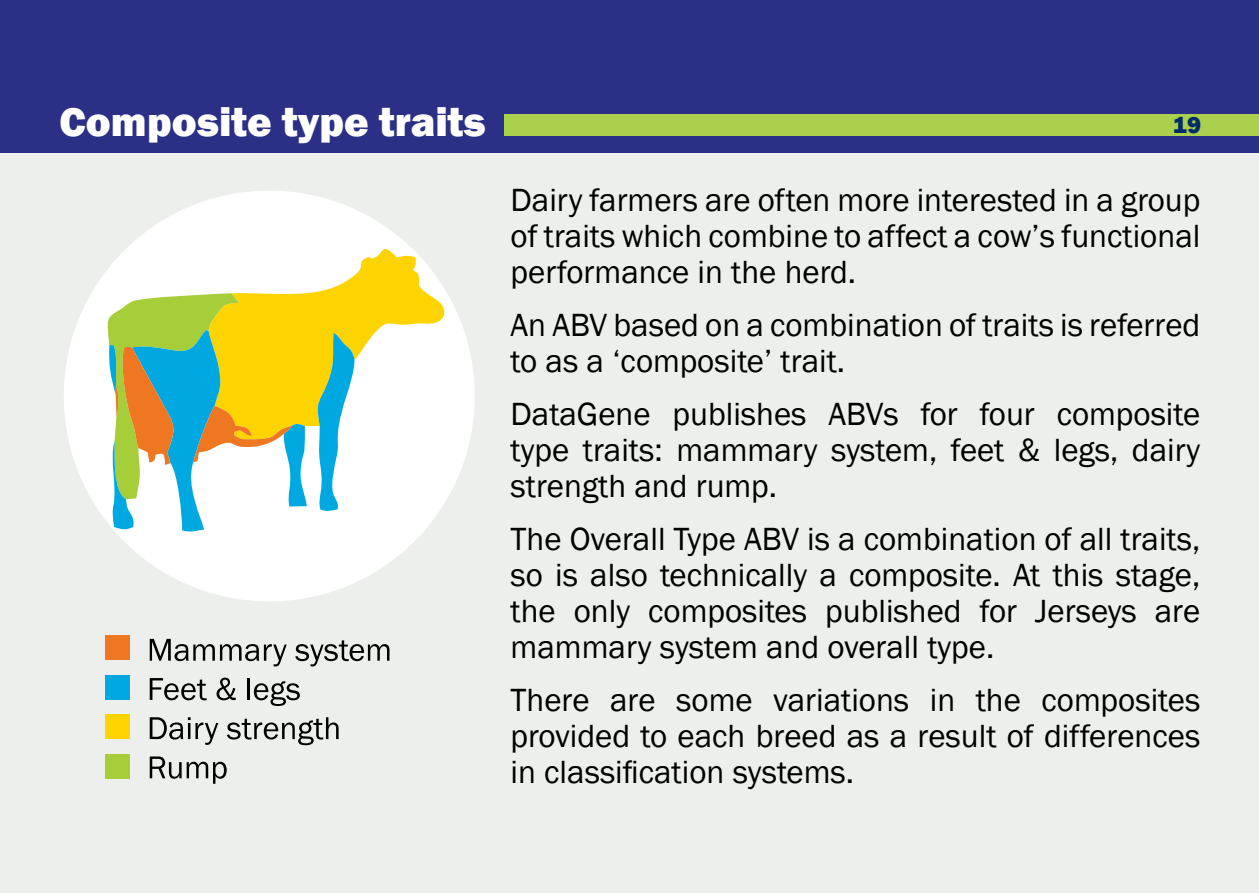
<style>
.page{position:relative;width:1259px;height:893px;background:#fff}
.page>*{position:absolute;margin:0;border:0;box-sizing:border-box;transform-origin:0 0}
.t1{font:800 42px "Franklin Gothic";color:#fff}
.t2{font:33px/36px "Franklin Gothic";color:#000;text-align:justify}
.t3{font:800 24px "Franklin Gothic";color:#002d6a}
</style>
<div class="page">
<div style="left:0;top:151px;width:1259px;height:742px;background:#ecefeb"></div>
<div style="left:0;top:0;width:1259px;height:153px;background:#2b3086"></div>
<div style="left:1048px;top:115px;width:211px;height:21px;background:#aad04e"></div>
<div style="left:504px;top:115px;width:612px;height:21px;background:#aad04e"></div>
<svg style="left:150px;top:639px;width:137px;height:27px"></svg>
<svg style="left:295px;top:640px;width:94px;height:26px"></svg>
<svg style="left:150px;top:678px;width:57px;height:22px"></svg>
<svg style="left:216px;top:678px;width:20px;height:22px"></svg>
<hr style="left:248px;top:678px;width:2px;height:22px;background:#000">
<svg style="left:254px;top:681px;width:46px;height:25px"></svg>
<svg style="left:150px;top:717px;width:68px;height:28px"></svg>
<svg style="left:227px;top:717px;width:111px;height:28px"></svg>
<svg style="left:150px;top:756px;width:77px;height:28px"></svg>
<div style="left:105px;top:635px;width:25px;height:25px;background:#f07722"></div>
<div style="left:105px;top:675px;width:25px;height:24px;background:#00a8e1"></div>
<div style="left:105px;top:714px;width:25px;height:25px;background:#fed400"></div>
<div style="left:105px;top:754px;width:25px;height:25px;background:#a6ce39"></div>
<div style="left:64px;top:191px;width:411px;height:410px;background:#fff;border-radius:50%"></div>
<svg style="left:307px;top:248px;width:139px;height:179px"></svg>
<svg style="left:315px;top:333px;width:39px;height:178px"></svg>
<svg style="left:107px;top:293px;width:200px;height:239px"></svg>
<p class="t1" style="left:60px;top:94px;width:428px">Composite type traits</p>
<p class="t3" style="left:1173px;top:110px;width:30px">19</p>
<p class="t2" style="left:510px;top:182px;width:691px">Dairy farmers are often more interested in a group of traits which combine to affect a cow’s functional performance in the herd.</p>
<p class="t2" style="left:510px;top:307px;width:691px">An ABV based on a combination of traits is referred to as a ‘composite’ trait.</p>
<p class="t2" style="left:510px;top:396px;width:691px">DataGene publishes ABVs for four composite type traits: mammary system, feet &amp; legs, dairy strength and rump.</p>
<p class="t2" style="left:510px;top:521px;width:691px">The Overall Type ABV is a combination of all traits, so is also technically a composite. At this stage, the only composites published for Jerseys are mammary system and overall type.</p>
<p class="t2" style="left:510px;top:682px;width:691px">There are some variations in the composites provided to each breed as a result of differences in classification systems.</p>
</div>
